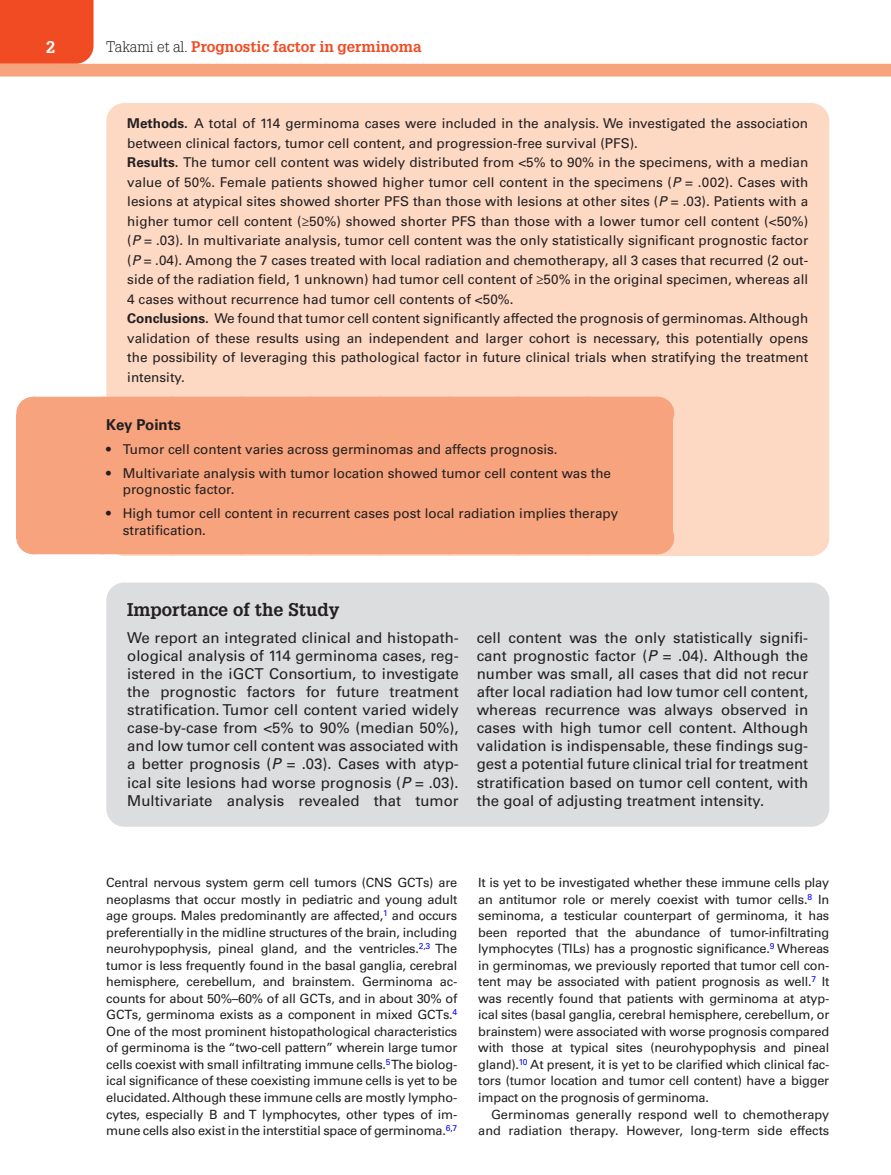
<style>
.page{position:relative;width:891px;height:1175px;background:#fff}
.page>*{position:absolute;margin:0;border:0;box-sizing:border-box;transform-origin:0 0}
.t1{font:700 18px "Glypha LT Std";color:#231f20}
.t2{font:700 16.5px "Glypha LT Std";color:#fff}
.t3{font:15px/18px "Univers LT Std";color:#231f20;text-align:justify}
.t4{font:700 15px "Glypha LT Std";color:#f04b22}
.t5{font:700 15px "Univers LT Std";color:#231f20}
.t6{font:13.5px/19.5px "Univers LT Std";color:#231f20}
.t7{font:12.75px/16.5px "Univers LT Std";letter-spacing:-.015em;color:#231f20;text-align:justify}
.s1{font-weight:300;color:#231f20}
.s2{font-weight:700}
.s3{font-style:italic}
</style>
<div class="page">
<div style="left:0;top:0;width:94px;height:64px;background:#f04b22"></div>
<div style="left:0;top:64px;width:891px;height:12px;background:#f7a37d"></div>
<div style="left:106px;top:103px;width:723px;height:453px;background:#fdd8c3;border-radius:18px"></div>
<div style="left:16px;top:414px;width:657px;height:35px;background:#f7a37d"></div>
<div style="left:33px;top:397px;width:624px;height:33px;background:#f7a37d"></div>
<hr style="left:657px;top:397px;width:1px;height:33px;background:#f7a37d">
<div style="left:16px;top:430px;width:657px;height:41px;background:#f7a37d"></div>
<div style="left:16px;top:454px;width:657px;height:57px;background:#f7a37d"></div>
<div style="left:16px;top:495px;width:657px;height:43px;background:#f7a37d"></div>
<div style="left:33px;top:521px;width:624px;height:33px;background:#f7a37d"></div>
<hr style="left:657px;top:521px;width:1px;height:33px;background:#f7a37d">
<div style="left:106px;top:582px;width:723px;height:244px;background:#dcdddf;border-radius:18px"></div>
<p class="t2" style="left:46px;top:37px;width:11px">2</p>
<p class="t4" style="left:106px;top:37px;width:317px"><span class="s1">Takami et al.</span> Prognostic factor in germinoma</p>
<p class="t6" style="left:127px;top:114px;width:683px"><span class="s2">Methods.</span> A total of 114 germinoma cases were included in the analysis. We investigated the association between clinical factors, tumor cell content, and progression-free survival (PFS).<br><span class="s2">Results.</span> The tumor cell content was widely distributed from &lt;5% to 90% in the specimens, with a median value of 50%. Female patients showed higher tumor cell content in the specimens (<span class="s3">P</span> = .002). Cases with lesions at atypical sites showed shorter PFS than those with lesions at other sites (<span class="s3">P</span> = .03). Patients with a higher tumor cell content (≥50%) showed shorter PFS than those with a lower tumor cell content (&lt;50%) (<span class="s3">P</span> = .03). In multivariate analysis, tumor cell content was the only statistically significant prognostic factor (<span class="s3">P</span> = .04). Among the 7 cases treated with local radiation and chemotherapy, all 3 cases that recurred (2 out&shy;side of the radiation field, 1 unknown) had tumor cell content of ≥50% in the original specimen, whereas all 4 cases without recurrence had tumor cell contents of &lt;50%.<br><span class="s2">Conclusions.</span> We found that tumor cell content significantly affected the prognosis of germinomas. Although validation of these results using an independent and larger cohort is necessary, this potentially opens the possibility of leveraging this pathological factor in future clinical trials when stratifying the treatment intensity.</p>
<p class="t5" style="left:106px;top:415px;width:76px">Key Points</p>
<p class="t6" style="left:106px;top:439px;width:453px">• Tumor cell content varies across germinomas and affects prognosis.</p>
<p class="t6" style="left:123px;top:465px;width:490px;line-height:16.5px;text-indent:-16px">• Multivariate analysis with tumor location showed tumor cell content was the prognostic factor.</p>
<p class="t6" style="left:123px;top:505px;width:497px;line-height:16.5px;text-indent:-16px">• High tumor cell content in recurrent cases post local radiation implies therapy stratification.</p>
<h1 class="t1" style="left:127px;top:599px;width:214px">Importance of the Study</h1>
<p class="t3" style="left:127px;top:629px;width:333px">We report an integrated clinical and histopath&shy;ological analysis of 114 germinoma cases, reg&shy;istered in the iGCT Consortium, to investigate the prognostic factors for future treatment stratification. Tumor cell content varied widely case-by-case from &lt;5% to 90% (median 50%), and low tumor cell content was associated with a better prognosis (<span class="s3">P</span> = .03). Cases with atyp&shy;ical site lesions had worse prognosis (<span class="s3">P</span> = .03).<br>Multivariate analysis revealed that tumor</p>
<p class="t3" style="left:477px;top:629px;width:333px">cell content was the only statistically signifi&shy;cant prognostic factor (<span class="s3">P</span> = .04). Although the number was small, all cases that did not recur after local radiation had low tumor cell content, whereas recurrence was always observed in cases with high tumor cell content. Although validation is indispensable, these findings sug&shy;gest a potential future clinical trial for treatment stratification based on tumor cell content, with the goal of adjusting treatment intensity.</p>
<p class="t7" style="left:106px;top:874px;width:353px">Central nervous system germ cell tumors (CNS GCTs) are neoplasms that occur mostly in pediatric and young adult age groups. Males predominantly are affected,<sup>1</sup> and occurs preferentially in the midline structures of the brain, including neurohypophysis, pineal gland, and the ventricles.<sup>2</sup><sup>,</sup><sup>3</sup> The tumor is less frequently found in the basal ganglia, cerebral hemisphere, cerebellum, and brainstem. Germinoma ac&shy;counts for about 50%–60% of all GCTs, and in about 30% of GCTs, germinoma exists as a component in mixed GCTs.<sup>4<br></sup>One of the most prominent histopathological characteristics of germinoma is the “two-cell pattern” wherein large tumor cells coexist with small infiltrating immune cells.<sup>5</sup> The biolog&shy;ical significance of these coexisting immune cells is yet to be elucidated. Although these immune cells are mostly lympho&shy;cytes, especially B and T lymphocytes, other types of im&shy;mune cells also exist in the interstitial space of germinoma.<sup>6</sup><sup>,</sup><sup>7</sup></p>
<p class="t7" style="left:478px;top:874px;width:353px">It is yet to be investigated whether these immune cells play an antitumor role or merely coexist with tumor cells.<sup>8</sup> In seminoma, a testicular counterpart of germinoma, it has been reported that the abundance of tumor-infiltrating lymphocytes (TILs) has a prognostic significance.<sup>9</sup> Whereas in germinomas, we previously reported that tumor cell con&shy;tent may be associated with patient prognosis as well.<sup>7</sup> It was recently found that patients with germinoma at atyp&shy;ical sites (basal ganglia, cerebral hemisphere, cerebellum, or brainstem) were associated with worse prognosis compared with those at typical sites (neurohypophysis and pineal gland).<sup>10</sup> At present, it is yet to be clarified which clinical fac&shy;tors (tumor location and tumor cell content) have a bigger impact on the prognosis of germinoma.</p>
<p class="t7" style="left:478px;top:1105px;width:353px;text-align:right">Germinomas generally respond well to chemotherapy and radiation therapy. However, long-term side effects</p>
</div>
